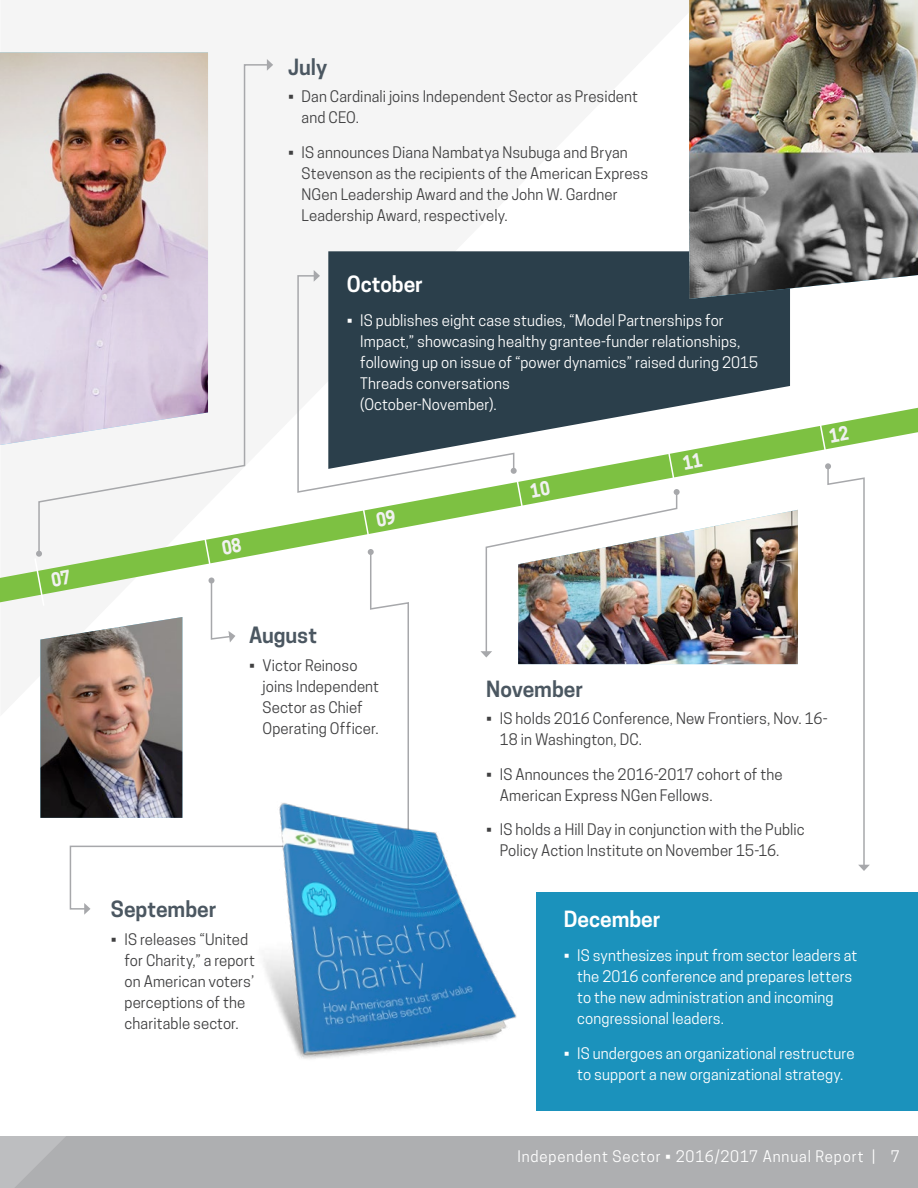
<style>
.page{position:relative;width:918px;height:1188px;background:#fff}
.page>*{position:absolute;margin:0;border:0;box-sizing:border-box;transform-origin:0 0}
.t1{font:600 21px "Cooper Hewitt";color:#4b5761}
.t2{font:600 21px "Cooper Hewitt";color:#fff}
.t3{font:15px/21px "Cooper Hewitt";letter-spacing:.005em;color:#404041}
.t4{font:15px/21px "Cooper Hewitt";letter-spacing:.005em;color:#fff}
.t5{font:15px "Cooper Hewitt";letter-spacing:.055em;color:#fff}
</style>
<div class="page">
<div style="left:536px;top:892px;width:382px;height:218px;background:#1b92bc"></div>
<div style="left:328px;top:251px;width:462px;height:127px;background:#2b3f4b"></div>
<svg style="left:0;top:378px;width:918px;height:225px"></svg>
<svg style="left:38px;top:63px;width:231px;height:488px"></svg>
<svg style="left:267px;top:59px;width:6px;height:12px"></svg>
<svg style="left:297px;top:274px;width:218px;height:220px"></svg>
<svg style="left:314px;top:270px;width:6px;height:12px"></svg>
<img style="left:0;top:52px;width:208px;height:393px">
<img style="left:40px;top:635px;width:29px;height:183px">
<img style="left:689px;top:0;width:229px;height:299px">
<svg style="left:69px;top:551px;width:341px;height:359px"></svg>
<svg style="left:84px;top:903px;width:7px;height:12px"></svg>
<img style="left:217px;top:781px;width:300px;height:278px">
<div style="left:0;top:1136px;width:918px;height:52px;background:#aeafb1"></div>
<svg style="left:0;top:1136px;width:66px;height:52px"></svg>
<svg style="left:33px;top:551px;width:38px;height:56px"></svg>
<svg style="left:201px;top:526px;width:41px;height:117px"></svg>
<svg style="left:360px;top:496px;width:36px;height:59px"></svg>
<img style="left:480px;top:440px;width:318px;height:224px">
<svg style="left:817px;top:412px;width:53px;height:459px"></svg>
<h1 class="t1" style="left:288px;top:54px;width:41px">July</h1>
<p class="t3" style="left:302px;top:86px;width:338px;text-indent:-14px">• Dan Cardinali joins Independent Sector as President and CEO.</p>
<p class="t3" style="left:302px;top:142px;width:348px;text-indent:-14px">• IS announces Diana Nambatya Nsubuga and Bryan Stevenson as the recipients of the American Express NGen Leadership Award and the John W. Gardner Leadership Award, respectively.</p>
<h1 class="t2" style="left:347px;top:271px;width:78px">October</h1>
<p class="t4" style="left:360px;top:310px;width:399px;text-indent:-14px">• IS publishes eight case studies, “Model Partnerships for Impact,” showcasing healthy grantee-funder relationships, following up on issue of “power dynamics” raised during 2015<br>Threads conversations<br>(October-November).</p>
<h1 class="t1" style="left:249px;top:623px;width:70px">August</h1>
<p class="t3" style="left:262px;top:655px;width:118px;text-indent:-14px">• Victor Reinoso joins Independent<br>Sector as Chief<br>Operating Officer.</p>
<h1 class="t1" style="left:111px;top:897px;width:107px">September</h1>
<p class="t3" style="left:124px;top:929px;width:132px;text-indent:-14px">• IS releases “United for Charity,” a report on American voters’ perceptions of the charitable sector.</p>
<h1 class="t1" style="left:486px;top:676px;width:98px">November</h1>
<p class="t3" style="left:500px;top:708px;width:330px;text-indent:-14px">• IS holds 2016 Conference, New Frontiers, Nov. 16-<br>18 in Washington, DC.</p>
<p class="t3" style="left:500px;top:764px;width:284px;text-indent:-14px">• IS Announces the 2016-2017 cohort of the<br>American Express NGen Fellows.</p>
<p class="t3" style="left:500px;top:819px;width:306px;text-indent:-14px">• IS holds a Hill Day in conjunction with the Public<br>Policy Action Institute on November 15-16.</p>
<h1 class="t2" style="left:564px;top:906px;width:98px">December</h1>
<p class="t4" style="left:577px;top:945px;width:282px;text-indent:-14px">• IS synthesizes input from sector leaders at the 2016 conference and prepares letters to the new administration and incoming congressional leaders.</p>
<p class="t4" style="left:564px;top:1043px;width:292px;text-align:center">• IS undergoes an organizational restructure to support a new organizational strategy.</p>
<p class="t5" style="left:517px;top:1147px;width:384px">Independent Sector • 2016/2017 Annual Report | 7</p>
</div>
